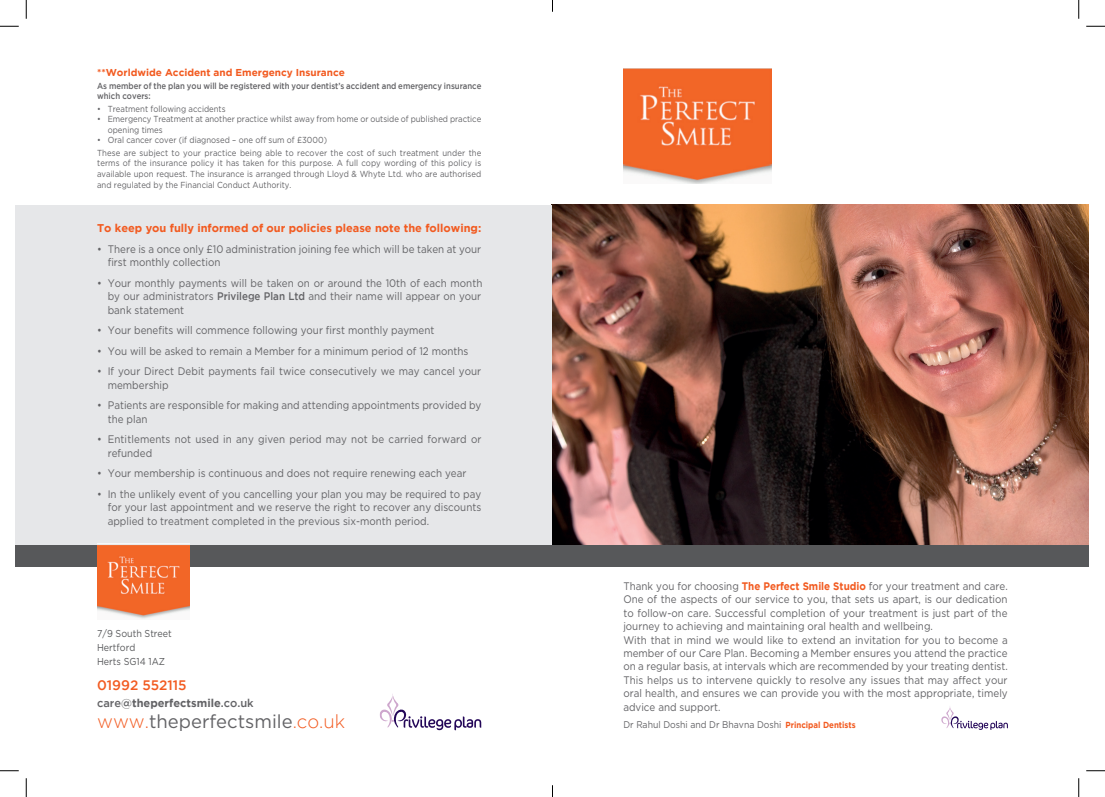
<style>
.page{position:relative;width:1105px;height:797px;background:#fff}
.page>*{position:absolute;margin:0;border:0;box-sizing:border-box;transform-origin:0 0}
.t1{font:18.75px "Gotham";color:#636366}
.t2{font:500 13.75px "Gotham";color:#f25b21}
.t3{font:700 11.25px "Gotham";color:#f25b21}
.t4{font:700 11.25px "Gotham";color:#636366}
.t5{font:11px/13.5px "Gotham";color:#636366;scale:.9 1}
.t6{font:700 10px "Gotham";color:#f25b21}
.t7{font:10px/13.8px "Gotham";color:#57585a;scale:.9 1}
.t8{font:9.75px "Gotham";color:#636366;scale:.9 1}
.t9{font:8.75px/10.6px "Gotham";color:#636366;scale:.89 1}
.t10{font:500 8.75px/10.6px "Gotham";color:#636366;scale:.89 1}
.s1{font-weight:500}
.s2{font-weight:300;color:#f25b21}
.s3{font-weight:700;color:#f25b21}
.s4{font-weight:700;font-size:8.75px;color:#f25b21}
</style>
<div class="page">
<svg style="left:941px;top:707px;width:67px;height:23px"></svg>
<img style="left:552px;top:205px;width:537px;height:340px">
<div style="left:16px;top:205px;width:536px;height:343px;background:#e6e7e9"></div>
<div style="left:16px;top:545px;width:1073px;height:22px;background:#57585a"></div>
<svg style="left:380px;top:694px;width:101px;height:36px"></svg>
<img style="left:623px;top:164px;width:149px;height:20px">
<img style="left:623px;top:69px;width:149px;height:95px">
<img style="left:97px;top:543px;width:93px;height:76px">
<svg style="left:0;top:25px;width:19px;height:2px"></svg>
<svg style="left:1086px;top:25px;width:19px;height:2px"></svg>
<svg style="left:0;top:770px;width:19px;height:1px"></svg>
<svg style="left:1086px;top:770px;width:19px;height:1px"></svg>
<svg style="left:25px;top:0;width:2px;height:19px"></svg>
<svg style="left:25px;top:778px;width:2px;height:19px"></svg>
<svg style="left:1078px;top:0;width:1px;height:19px"></svg>
<svg style="left:1078px;top:778px;width:1px;height:19px"></svg>
<svg style="left:552px;top:785px;width:1px;height:12px"></svg>
<p class="t6" style="left:97px;top:67px;width:249px">**Worldwide Accident and Emergency Insurance</p>
<p class="t10" style="left:97px;top:80px;width:433px">As member of the plan you will be registered with your dentist’s accident and emergency insurance which covers:</p>
<p class="t9" style="left:97px;top:103px;width:146px">• Treatment following accidents</p>
<p class="t9" style="left:108px;top:114px;width:421px;text-indent:-11px">• Emergency Treatment at another practice whilst away from home or outside of published practice opening times</p>
<p class="t9" style="left:97px;top:134px;width:433px;line-height:12.4px">• Oral cancer cover (if diagnosed – one off sum of £3000)<br>These are subject to your practice being able to recover the cost of such treatment under the</p>
<p class="t9" style="left:97px;top:158px;width:433px;text-align:justify">terms of the insurance policy it has taken for this purpose. A full copy wording of this policy is available upon request. The insurance is arranged through Lloyd &amp; Whyte Ltd. who are authorised and regulated by the Financial Conduct Authority.</p>
<p class="t3" style="left:97px;top:222px;width:386px">To keep you fully informed of our policies please note the following:</p>
<p class="t5" style="left:108px;top:242px;width:417px;text-indent:-11px">• There is a once only £10 administration joining fee which will be taken at your first monthly collection</p>
<p class="t5" style="left:108px;top:276px;width:418px;text-align:justify;text-indent:-11px">• Your monthly payments will be taken on or around the 10th of each month by our administrators <span class="s1">Privilege Plan Ltd</span> and their name will appear on your bank statement</p>
<p class="t5" style="left:97px;top:323px;width:376px">• Your benefits will commence following your first monthly payment</p>
<p class="t5" style="left:97px;top:344px;width:414px">• You will be asked to remain a Member for a minimum period of 12 months</p>
<p class="t5" style="left:108px;top:364px;width:417px;text-indent:-11px">• If your Direct Debit payments fail twice consecutively we may cancel your membership</p>
<p class="t5" style="left:108px;top:398px;width:417px;text-indent:-11px">• Patients are responsible for making and attending appointments provided by the plan</p>
<p class="t5" style="left:108px;top:432px;width:417px;text-indent:-11px">• Entitlements not used in any given period may not be carried forward or refunded</p>
<p class="t5" style="left:97px;top:466px;width:412px">• Your membership is continuous and does not require renewing each year</p>
<p class="t5" style="left:108px;top:487px;width:417px;text-align:justify;text-indent:-11px">• In the unlikely event of you cancelling your plan you may be required to pay for your last appointment and we reserve the right to recover any discounts applied to treatment completed in the previous six-month period.</p>
<p class="t7" style="left:97px;top:627px;width:85px">7/9 South Street<br>Hertford<br>Herts SG14 1AZ</p>
<p class="t2" style="left:97px;top:677px;width:91px">01992 552115</p>
<p class="t4" style="left:97px;top:696px;width:158px"><span class="s1">care@</span>theperfectsmile<span class="s1">.co.uk</span></p>
<h1 class="t1" style="left:97px;top:711px;width:250px"><span class="s2">www.</span>theperfectsmile<span class="s2">.co.uk</span></h1>
<p class="t5" style="left:623px;top:579px;width:429px">Thank you for choosing <span class="s3">The Perfect Smile Studio</span> for your treatment and care.<br>One of the aspects of our service to you, that sets us apart, is our dedication to follow-on care. Successful completion of your treatment is just part of the journey to achieving and maintaining oral health and wellbeing.<br>With that in mind we would like to extend an invitation for you to become a member of our Care Plan. Becoming a Member ensures you attend the practice on a regular basis, at intervals which are recommended by your treating dentist.<br>This helps us to intervene quickly to resolve any issues that may affect your oral health, and ensures we can provide you with the most appropriate, timely advice and support.</p>
<p class="t8" style="left:623px;top:719px;width:260px">Dr Rahul Doshi and Dr Bhavna Doshi <span class="s4">Principal Dentists</span></p>
</div>
